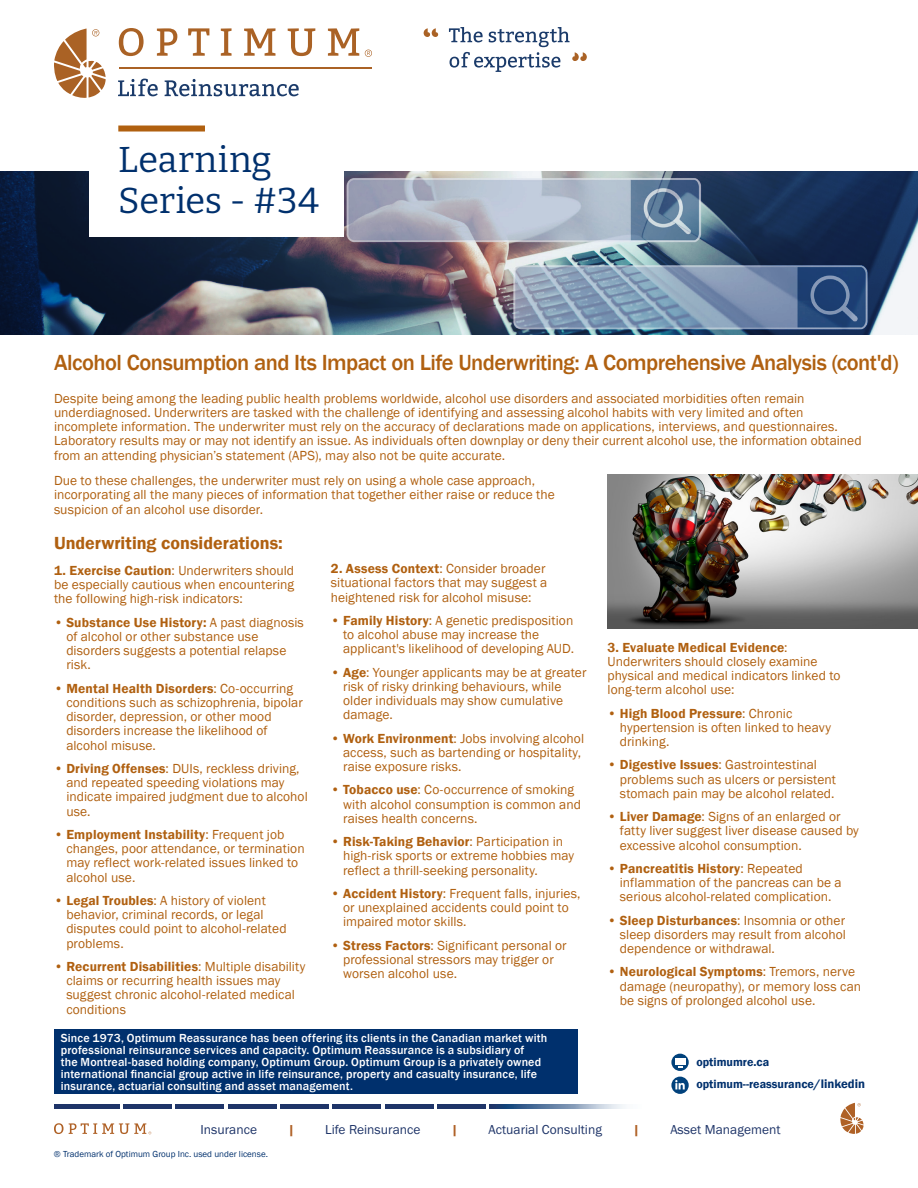
<style>
.page{position:relative;width:918px;height:1188px;background:#fff}
.page>*{position:absolute;margin:0;border:0;box-sizing:border-box;transform-origin:0 0}
.t1{font:100 36px/40.7px "Bitter";letter-spacing:.01em;color:#00306d}
.Sous-titre{font:500 22.5px "Franklin Gothic";letter-spacing:-.025em;color:#b06010}
.Sous-titre_Demi_cuivre{font:600 18px "Franklin Gothic";color:#b06010}
.Sous-titre_Demi_cuivre-2{font:13.5px/14.2px "Franklin Gothic";letter-spacing:.005em;color:#b06010}
.t2{font:13.5px "Franklin Gothic";letter-spacing:.005em;color:#1e3468}
.t3{font:italic 600 13.5px "Franklin Gothic";color:#af6126}
.Texte{font:500 12px/12px "Franklin Gothic";letter-spacing:.01em;color:#fff}
.t4{font:600 12px "Franklin Gothic";color:#00306d}
.t5{font:9px "Franklin Gothic";color:#00306d}
.s1{font-weight:600}
.s2{font-size:12.75px}
</style>
<div class="page">
<img style="left:0;top:172px;width:918px;height:163px">
<svg style="left:840px;top:1103px;width:24px;height:31px"></svg>
<svg style="left:54px;top:1123px;width:97px;height:11px"></svg>
<hr style="left:54px;top:1104px;width:66px;height:4px;background:#1e3468">
<hr style="left:123px;top:1104px;width:49px;height:4px;background:#1e3468">
<hr style="left:176px;top:1104px;width:48px;height:4px;background:#1e3468">
<hr style="left:228px;top:1104px;width:49px;height:4px;background:#1e3468">
<hr style="left:280px;top:1104px;width:49px;height:4px;background:#1e3468">
<hr style="left:333px;top:1104px;width:48px;height:4px;background:#1e3468">
<hr style="left:385px;top:1104px;width:49px;height:4px;background:#1e3468">
<hr style="left:437px;top:1104px;width:49px;height:4px;background:#1e3468">
<img style="left:490px;top:1104px;width:135px;height:4px">
<div style="left:89px;top:0;width:254px;height:236px;background:#fff"></div>
<div style="left:118px;top:126px;width:87px;height:6px;background:#b06010"></div>
<svg style="left:671px;top:1077px;width:18px;height:17px"></svg>
<svg style="left:675px;top:1080px;width:10px;height:9px"></svg>
<svg style="left:671px;top:1054px;width:18px;height:17px"></svg>
<div style="left:675px;top:1058px;width:10px;height:7px;background:#fff"></div>
<div style="left:54px;top:1029px;width:524px;height:65px;background:#00306d"></div>
<img style="left:608px;top:474px;width:310px;height:155px">
<svg style="left:424px;top:28px;width:14px;height:9px"></svg>
<svg style="left:449px;top:27px;width:138px;height:45px"></svg>
<hr style="left:119px;top:67px;width:253px;height:2px;background:#aa6225">
<svg style="left:54px;top:29px;width:52px;height:69px"></svg>
<svg style="left:365px;top:50px;width:7px;height:7px"></svg>
<svg style="left:119px;top:28px;width:25px;height:28px"></svg>
<svg style="left:157px;top:28px;width:20px;height:28px"></svg>
<svg style="left:188px;top:28px;width:21px;height:28px"></svg>
<svg style="left:221px;top:28px;width:11px;height:28px"></svg>
<svg style="left:244px;top:28px;width:32px;height:28px"></svg>
<svg style="left:288px;top:28px;width:27px;height:28px"></svg>
<svg style="left:328px;top:28px;width:31px;height:28px"></svg>
<svg style="left:118px;top:79px;width:40px;height:17px"></svg>
<svg style="left:165px;top:79px;width:134px;height:17px"></svg>
<p class="t1" style="left:118px;top:138px;width:202px">Learning<br>Series - #34</p>
<p class="Sous-titre" style="left:54px;top:349px;width:846px">Alcohol Consumption and Its Impact on Life Underwriting: A Comprehensive Analysis (cont'd)</p>
<p class="Sous-titre_Demi_cuivre-2" style="left:54px;top:391px;width:809px">Despite being among the leading public health problems worldwide, alcohol use disorders and associated morbidities often remain underdiagnosed. Underwriters are tasked with the challenge of identifying and assessing alcohol habits with very limited and often incomplete information. The underwriter must rely on the accuracy of declarations made on applications, interviews, and questionnaires.<br>Laboratory results may or may not identify an issue. As individuals often downplay or deny their current alcohol use, the information obtained from an attending physician’s statement (APS), may also not be quite accurate.</p>
<p class="Sous-titre_Demi_cuivre-2" style="left:54px;top:474px;width:502px">Due to these challenges, the underwriter must rely on using a whole case approach, incorporating all the many pieces of information that together either raise or reduce the suspicion of an alcohol use disorder.</p>
<p class="Sous-titre_Demi_cuivre" style="left:54px;top:532px;width:230px">Underwriting considerations:</p>
<p class="Sous-titre_Demi_cuivre-2" style="left:54px;top:564px;width:242px;text-align:justify"><span class="s1">1. Exercise Caution</span>: Underwriters should be especially cautious when encountering the following high-risk indicators:</p>
<p class="Sous-titre_Demi_cuivre-2" style="left:66px;top:615px;width:239px;text-indent:-12px">• <span class="s1">Substance Use History:</span> A past diagnosis of alcohol or other substance use disorders suggests a potential relapse risk.</p>
<p class="Sous-titre_Demi_cuivre-2" style="left:66px;top:681px;width:238px;text-indent:-12px">• <span class="s1">Mental Health Disorders</span>: Co-occurring conditions such as schizophrenia, bipolar disorder, depression, or other mood disorders increase the likelihood of alcohol misuse.</p>
<p class="Sous-titre_Demi_cuivre-2" style="left:66px;top:762px;width:243px;text-indent:-12px">• <span class="s1">Driving Offenses</span>: DUIs, reckless driving, and repeated speeding violations may indicate impaired judgment due to alcohol use.</p>
<p class="Sous-titre_Demi_cuivre-2" style="left:66px;top:828px;width:240px;text-indent:-12px">• <span class="s1">Employment Instability</span>: Frequent job changes, poor attendance, or termination may reflect work-related issues linked to alcohol use.</p>
<p class="Sous-titre_Demi_cuivre-2" style="left:66px;top:894px;width:222px;text-indent:-12px">• <span class="s1">Legal Troubles</span>: A history of violent behavior, criminal records, or legal disputes could point to alcohol-related problems.</p>
<p class="Sous-titre_Demi_cuivre-2" style="left:66px;top:960px;width:241px;text-indent:-12px">• <span class="s1">Recurrent Disabilities</span>: Multiple disability claims or recurring health issues may suggest chronic alcohol-related medical conditions</p>
<p class="Sous-titre_Demi_cuivre-2" style="left:331px;top:562px;width:218px"><span class="s1">2. Assess Context</span>: Consider broader situational factors that may suggest a heightened risk for alcohol misuse:</p>
<p class="Sous-titre_Demi_cuivre-2" style="left:343px;top:614px;width:232px;text-indent:-12px">• <span class="s1">Family History</span>: A genetic predisposition to alcohol abuse may increase the applicant's likelihood of developing AUD.</p>
<p class="Sous-titre_Demi_cuivre-2" style="left:343px;top:665px;width:245px;text-indent:-12px">• <span class="s1">Age</span>: Younger applicants may be at greater risk of risky drinking behaviours, while older individuals may show cumulative damage.</p>
<p class="Sous-titre_Demi_cuivre-2" style="left:343px;top:731px;width:243px;text-indent:-12px">• <span class="s1">Work Environment</span>: Jobs involving alcohol access, such as bartending or hospitality, raise exposure risks.</p>
<p class="Sous-titre_Demi_cuivre-2" style="left:343px;top:783px;width:239px;text-indent:-12px">• <span class="s1">Tobacco use</span>: Co-occurrence of smoking with alcohol consumption is common and raises health concerns.</p>
<p class="Sous-titre_Demi_cuivre-2" style="left:343px;top:835px;width:232px;text-indent:-12px">• <span class="s1">Risk-Taking Behavior</span>: Participation in high-risk sports or extreme hobbies may reflect a thrill-seeking personality.</p>
<p class="Sous-titre_Demi_cuivre-2" style="left:343px;top:887px;width:239px;text-indent:-12px">• <span class="s1">Accident History</span>: Frequent falls, injuries, or unexplained accidents could point to impaired motor skills.</p>
<p class="Sous-titre_Demi_cuivre-2" style="left:343px;top:938px;width:225px;text-indent:-12px">• <span class="s1">Stress Factors</span>: Significant personal or professional stressors may trigger or worsen alcohol use.</p>
<p class="Texte" style="left:61px;top:1032px;width:488px">Since 1973, Optimum Reassurance has been offering its clients in the Canadian market with professional reinsurance services and capacity. Optimum Reassurance is a subsidiary of<br>the Montreal-based holding company, Optimum Group. Optimum Group is a privately owned international financial group active in life reinsurance, property and casualty insurance, life insurance, actuarial consulting and asset management.</p>
<p class="Sous-titre_Demi_cuivre-2" style="left:608px;top:640px;width:235px"><span class="s1">3. Evaluate Medical Evidence</span>:<br>Underwriters should closely examine physical and medical indicators linked to long-term alcohol use:</p>
<p class="Sous-titre_Demi_cuivre-2" style="left:620px;top:706px;width:213px;text-indent:-12px">• <span class="s1">High Blood Pressure</span>: Chronic hypertension is often linked to heavy drinking.</p>
<p class="Sous-titre_Demi_cuivre-2" style="left:620px;top:758px;width:218px;text-indent:-12px">• <span class="s1">Digestive Issues</span>: Gastrointestinal problems such as ulcers or persistent stomach pain may be alcohol related.</p>
<p class="Sous-titre_Demi_cuivre-2" style="left:620px;top:810px;width:241px;text-indent:-12px">• <span class="s1">Liver Damage</span>: Signs of an enlarged or fatty liver suggest liver disease caused by excessive alcohol consumption.</p>
<p class="Sous-titre_Demi_cuivre-2" style="left:620px;top:861px;width:223px;text-indent:-12px">• <span class="s1">Pancreatitis History</span>: Repeated inflammation of the pancreas can be a serious alcohol-related complication.</p>
<p class="Sous-titre_Demi_cuivre-2" style="left:620px;top:913px;width:228px;text-align:justify;text-indent:-12px">• <span class="s1">Sleep Disturbances</span>: Insomnia or other sleep disorders may result from alcohol dependence or withdrawal.</p>
<p class="Sous-titre_Demi_cuivre-2" style="left:620px;top:965px;width:243px;text-indent:-12px">• <span class="s1">Neurological Symptoms</span>: Tremors, nerve damage (neuropathy), or memory loss can be signs of prolonged alcohol use.</p>
<p class="t4" style="left:696px;top:1054px;width:74px">optimumre.ca</p>
<p class="t4" style="left:696px;top:1076px;width:170px">optimum--reassurance<span class="s2">/linkedin</span></p>
<p class="t2" style="left:200px;top:1121px;width:58px">Insurance</p>
<p class="t3" style="left:288px;top:1121px;width:8px">|</p>
<p class="t2" style="left:325px;top:1121px;width:97px">Life Reinsurance</p>
<p class="t3" style="left:451px;top:1121px;width:8px">|</p>
<p class="t2" style="left:489px;top:1121px;width:115px">Actuarial Consulting</p>
<p class="t3" style="left:633px;top:1121px;width:8px">|</p>
<p class="t2" style="left:670px;top:1121px;width:112px">Asset Management</p>
<p class="t5" style="left:54px;top:1149px;width:216px">® Trademark of Optimum Group Inc. used under license.</p>
</div>
